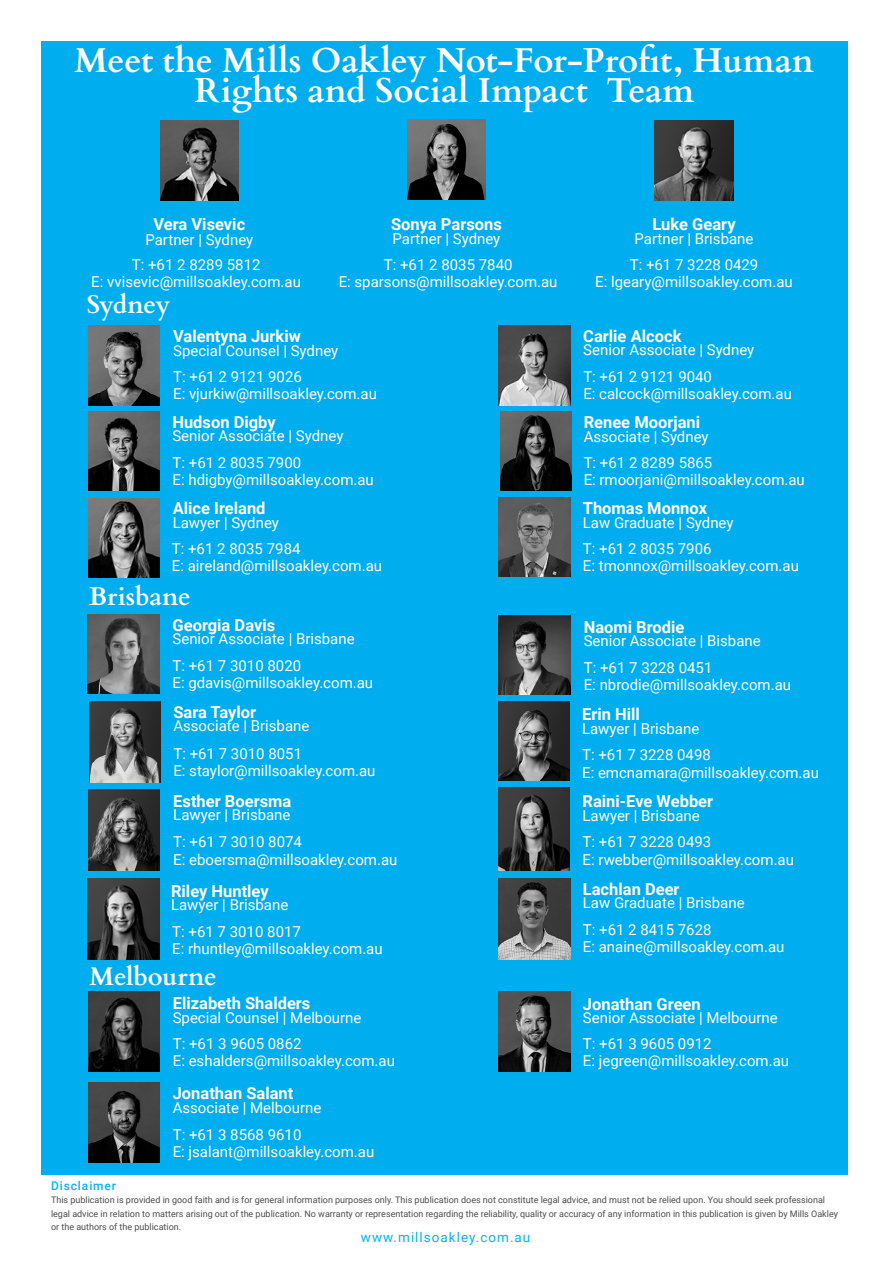
<style>
.page{position:relative;width:893px;height:1263px;background:#fff}
.page>*{position:absolute;margin:0;border:0;box-sizing:border-box;transform-origin:0 0}
.t1{font:700 34.5px/30px "Cardo";letter-spacing:-.005em;color:#fff;text-align:center}
.t2{font:700 25.5px "Cardo";letter-spacing:-.01em;color:#fff}
.t3{font:700 16.5px "Roboto";color:#fff}
.t4{font:15px/26.7px "Roboto";color:#fff}
.t5{font:13.5px "Roboto";letter-spacing:.075em;color:#00b6f1}
.t6{font:500 12px "Roboto";letter-spacing:.075em;color:#00b6f1}
.t7{font:9px/13.5px "Roboto";color:#4d4d4f}
</style>
<div class="page">
<div style="left:41px;top:41px;width:806px;height:1134px;background:#00aeef"></div>
<img style="left:88px;top:325px;width:72px;height:80px">
<img style="left:89px;top:992px;width:71px;height:80px">
<img style="left:88px;top:614px;width:71px;height:80px">
<img style="left:88px;top:412px;width:72px;height:79px">
<img style="left:499px;top:615px;width:71px;height:79px">
<img style="left:498px;top:992px;width:72px;height:80px">
<img style="left:89px;top:1083px;width:71px;height:79px">
<img style="left:88px;top:499px;width:72px;height:78px">
<img style="left:498px;top:701px;width:72px;height:80px">
<img style="left:88px;top:790px;width:72px;height:80px">
<img style="left:498px;top:788px;width:72px;height:82px">
<img style="left:88px;top:878px;width:71px;height:82px">
<img style="left:89px;top:701px;width:72px;height:82px">
<img style="left:160px;top:121px;width:79px;height:79px">
<img style="left:499px;top:325px;width:71px;height:80px">
<img style="left:655px;top:121px;width:78px;height:79px">
<img style="left:499px;top:878px;width:71px;height:82px">
<img style="left:407px;top:120px;width:79px;height:79px">
<img style="left:499px;top:497px;width:71px;height:79px">
<img style="left:500px;top:412px;width:72px;height:79px">
<h1 class="t1" style="left:75px;top:43px;width:741px">Meet the Mills Oakley Not-For-Profit, Human<br>Rights and Social Impact Team</h1>
<p class="t3" style="left:153px;top:213px;width:93px">Vera Visevic</p>
<p class="t4" style="left:132px;top:226px;width:130px;line-height:25.5px;text-align:center">Partner | Sydney<br>T: +61 2 8289 5812</p>
<p class="t4" style="left:91px;top:268px;width:211px">E: vvisevic@millsoakley.com.au</p>
<h2 class="t2" style="left:87px;top:284px;width:85px">Sydney</h2>
<p class="t3" style="left:391px;top:212px;width:112px">Sonya Parsons</p>
<p class="t4" style="left:384px;top:226px;width:130px;line-height:25.5px;text-align:center">Partner | Sydney<br>T: +61 2 8035 7840</p>
<p class="t4" style="left:339px;top:268px;width:220px">E: sparsons@millsoakley.com.au</p>
<p class="t3" style="left:173px;top:324px;width:129px">Valentyna Jurkiw</p>
<p class="t4" style="left:173px;top:338px;width:167px;line-height:25.7px">Special Counsel | Sydney<br>T: +61 2 9121 9026</p>
<p class="t4" style="left:173px;top:380px;width:205px">E: vjurkiw@millsoakley.com.au</p>
<p class="t3" style="left:172px;top:410px;width:105px">Hudson Digby</p>
<p class="t4" style="left:172px;top:422px;width:173px">Senior Associate | Sydney<br>T: +61 2 8035 7900</p>
<p class="t4" style="left:173px;top:466px;width:203px">E: hdigby@millsoakley.com.au</p>
<p class="t3" style="left:173px;top:497px;width:94px">Alice Ireland</p>
<p class="t4" style="left:172px;top:508px;width:130px">Lawyer | Sydney<br>T: +61 2 8035 7984</p>
<p class="t4" style="left:172px;top:552px;width:212px">E: aireland@millsoakley.com.au</p>
<h2 class="t2" style="left:89px;top:576px;width:104px">Brisbane</h2>
<p class="t3" style="left:172px;top:613px;width:104px">Georgia Davis</p>
<p class="t4" style="left:172px;top:625px;width:184px">Senior Associate | Brisbane<br>T: +61 7 3010 8020</p>
<p class="t4" style="left:172px;top:669px;width:202px">E: gdavis@millsoakley.com.au</p>
<p class="t3" style="left:173px;top:700px;width:84px">Sara Taylor</p>
<p class="t4" style="left:173px;top:711px;width:138px;line-height:27.6px">Associate | Brisbane<br>T: +61 7 3010 8051</p>
<p class="t4" style="left:173px;top:757px;width:204px">E: staylor@millsoakley.com.au</p>
<p class="t3" style="left:173px;top:789px;width:120px">Esther Boersma</p>
<p class="t4" style="left:173px;top:801px;width:130px;line-height:27.2px">Lawyer | Brisbane<br>T: +61 7 3010 8074</p>
<p class="t4" style="left:173px;top:845px;width:226px">E: eboersma@millsoakley.com.au</p>
<p class="t3" style="left:171px;top:879px;width:99px">Riley Huntley</p>
<p class="t4" style="left:171px;top:891px;width:131px">Lawyer | Brisbane<br>T: +61 7 3010 8017</p>
<p class="t4" style="left:172px;top:935px;width:212px">E: rhuntley@millsoakley.com.au</p>
<h2 class="t2" style="left:89px;top:956px;width:129px">Melbourne</h2>
<p class="t3" style="left:173px;top:991px;width:139px">Elizabeth Shalders</p>
<p class="t4" style="left:173px;top:1004px;width:190px;line-height:25.7px">Special Counsel | Melbourne<br>T: +61 3 9605 0862</p>
<p class="t4" style="left:173px;top:1047px;width:224px">E: eshalders@millsoakley.com.au</p>
<p class="t3" style="left:173px;top:1082px;width:122px">Jonathan Salant</p>
<p class="t4" style="left:173px;top:1093px;width:150px">Associate | Melbourne<br>T: +61 3 8568 9610</p>
<p class="t4" style="left:173px;top:1137px;width:203px">E: jsalant@millsoakley.com.au</p>
<p class="t3" style="left:652px;top:212px;width:85px">Luke Geary</p>
<p class="t4" style="left:630px;top:226px;width:130px;line-height:25.5px;text-align:center">Partner | Brisbane<br>T: +61 7 3228 0429</p>
<p class="t4" style="left:595px;top:268px;width:199px">E: lgeary@millsoakley.com.au</p>
<p class="t3" style="left:583px;top:324px;width:100px">Carlie Alcock</p>
<p class="t4" style="left:583px;top:336px;width:173px">Senior Associate | Sydney<br>T: +61 2 9121 9040</p>
<p class="t4" style="left:583px;top:380px;width:210px">E: calcock@millsoakley.com.au</p>
<p class="t3" style="left:584px;top:411px;width:118px">Renee Moorjani</p>
<p class="t4" style="left:584px;top:422px;width:130px">Associate | Sydney<br>T: +61 2 8289 5865</p>
<p class="t4" style="left:584px;top:466px;width:223px">E: rmoorjani@millsoakley.com.au</p>
<p class="t3" style="left:583px;top:497px;width:126px">Thomas Monnox</p>
<p class="t4" style="left:583px;top:508px;width:152px">Law Graduate | Sydney<br>T: +61 2 8035 7906</p>
<p class="t4" style="left:583px;top:552px;width:218px">E: tmonnox@millsoakley.com.au</p>
<p class="t3" style="left:584px;top:615px;width:102px">Naomi Brodie</p>
<p class="t4" style="left:584px;top:627px;width:179px">Senior Associate | Bisbane<br>T: +61 7 3228 0451</p>
<p class="t4" style="left:584px;top:671px;width:209px">E: nbrodie@millsoakley.com.au</p>
<p class="t3" style="left:582px;top:703px;width:59px">Erin Hill</p>
<p class="t4" style="left:582px;top:714px;width:130px">Lawyer | Brisbane<br>T: +61 7 3228 0498</p>
<p class="t4" style="left:582px;top:758px;width:238px">E: emcnamara@millsoakley.com.au</p>
<p class="t3" style="left:582px;top:790px;width:132px">Raini-Eve Webber</p>
<p class="t4" style="left:582px;top:801px;width:130px">Lawyer | Brisbane<br>T: +61 7 3228 0493</p>
<p class="t4" style="left:583px;top:845px;width:213px">E: rwebber@millsoakley.com.au</p>
<p class="t3" style="left:583px;top:877px;width:98px">Lachlan Deer</p>
<p class="t4" style="left:583px;top:889px;width:163px">Law Graduate | Brisbane<br>T: +61 2 8415 7628</p>
<p class="t4" style="left:583px;top:933px;width:203px">E: anaine@millsoakley.com.au</p>
<p class="t3" style="left:583px;top:992px;width:119px">Jonathan Green</p>
<p class="t4" style="left:583px;top:1004px;width:196px">Senior Associate | Melbourne</p>
<p class="t4" style="left:583px;top:1035px;width:208px;line-height:17.1px">T: +61 3 9605 0912<br>E: jegreen@millsoakley.com.au</p>
<p class="t6" style="left:51px;top:1177px;width:67px">Disclaimer</p>
<p class="t7" style="left:51px;top:1193px;width:788px">This publication is provided in good faith and is for general information purposes only. This publication does not constitute legal advice, and must not be relied upon. You should seek professional legal advice in relation to matters arising out of the publication. No warranty or representation regarding the reliability, quality or accuracy of any information in this publication is given by Mills Oakley or the authors of the publication.</p>
<p class="t5" style="left:361px;top:1228px;width:171px">www.millsoakley.com.au</p>
</div>
